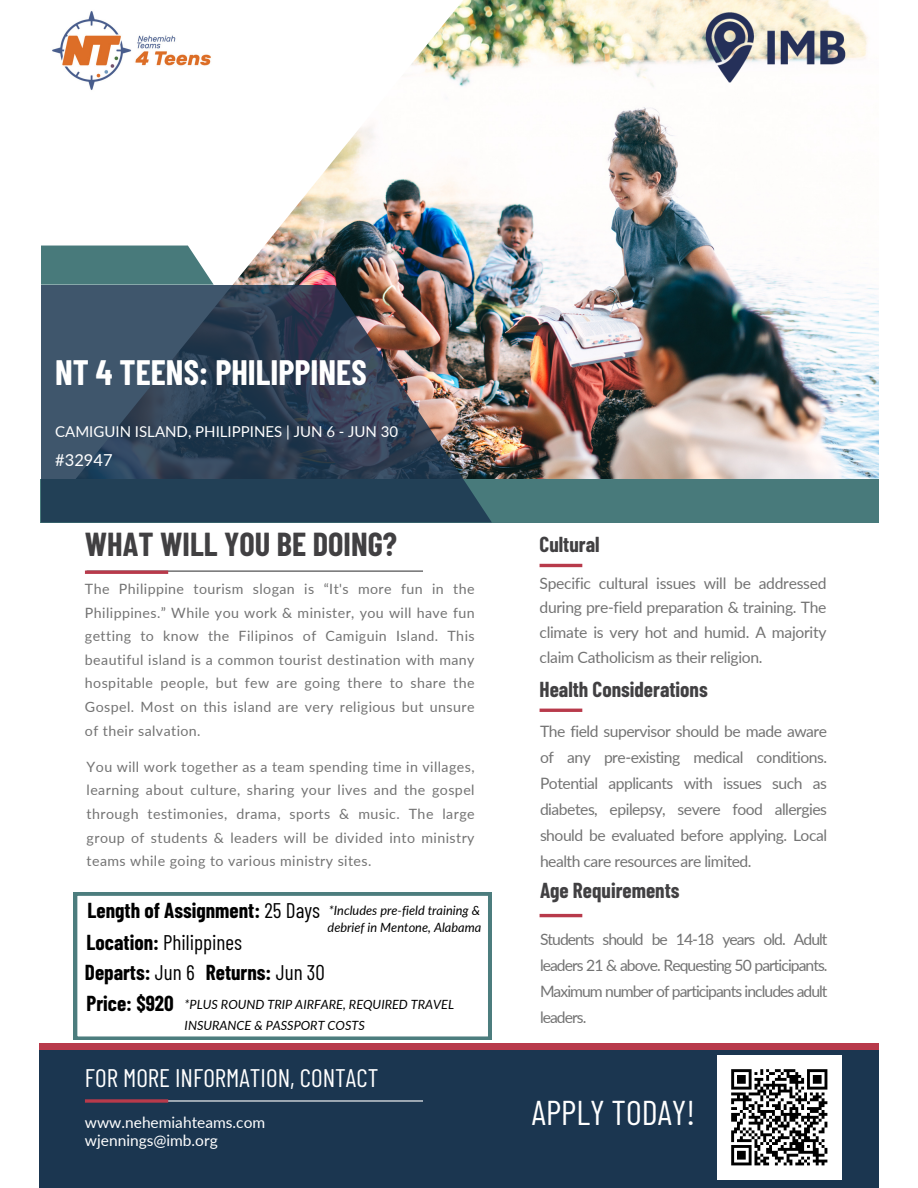
<style>
.page{position:relative;width:918px;height:1188px;background:#fff}
.page>*{position:absolute;margin:0;border:0;box-sizing:border-box;transform-origin:0 0}
.t1{font:700 34.5px "Barlow Condensed";color:#fff}
.t2{font:34.35px "Barlow Condensed";color:#fff}
.t3{font:700 32.4px "Barlow Condensed";color:#414042}
.t4{font:25.35px "Barlow Condensed";color:#fff}
.t5{font:700 21.15px "Barlow Condensed";color:#000}
.t6{font:700 21.15px "Barlow Condensed";color:#414042}
.t7{font:21.15px "Barlow Condensed";color:#000}
.t8{font:16.5px "Lato";color:#fff}
.t9{font:15.75px/25.8px "Lato";letter-spacing:-.03em;color:#737373;text-align:justify}
.t10{font:15.45px "Lato";color:#fff}
.t11{font:15px "Lato";color:#fff}
.t12{font:14.25px/23.7px "Lato";letter-spacing:.03em;color:#737373;text-align:justify}
.t13{font:italic 12.75px/17px "Lato";color:#000}
.s1{font-weight:400}
.s2{font-weight:700}
</style>
<div class="page">
<img style="left:41px;top:0;width:838px;height:479px">
<svg style="left:41px;top:246px;width:173px;height:39px;background:#578586"></svg>
<div style="left:41px;top:479px;width:838px;height:43px;background:#487a7b"></div>
<img style="left:41px;top:285px;width:451px;height:237px">
<div style="left:39px;top:1047px;width:840px;height:141px;background:#1b3650"></div>
<div style="left:39px;top:1044px;width:840px;height:6px;background:#b83a4b"></div>
<hr style="left:87px;top:571px;width:336px;height:1px;background:#414042">
<hr style="left:85px;top:571px;width:83px;height:3px;background:#b83a4b">
<hr style="left:540px;top:564px;width:42px;height:3px;background:#b83a4b">
<hr style="left:540px;top:709px;width:42px;height:3px;background:#b83a4b">
<hr style="left:540px;top:914px;width:42px;height:3px;background:#b83a4b">
<hr style="left:87px;top:1100px;width:336px;height:2px;background:#fff">
<svg style="left:85px;top:1099px;width:83px;height:4px"></svg>
<img style="left:699px;top:9px;width:152px;height:77px">
<img style="left:41px;top:0;width:213px;height:121px">
<svg style="left:74px;top:892px;width:417px;height:148px"></svg>
<img style="left:718px;top:1056px;width:123px;height:124px">
<p class="t1" style="left:55px;top:350px;width:313px">NT 4 TEENS: PHILIPPINES</p>
<p class="t11" style="left:55px;top:423px;width:345px">CAMIGUIN ISLAND, PHILIPPINES | JUN 6 - JUN 30</p>
<p class="t8" style="left:55px;top:449px;width:59px">#32947</p>
<p class="t3" style="left:85px;top:524px;width:314px">WHAT WILL YOU BE DOING?</p>
<p class="t12" style="left:85px;top:577px;width:391px">The Philippine tourism slogan is “It's more fun in the Philippines.” While you work &amp; minister, you will have fun getting to know the Filipinos of Camiguin Island. This beautiful island is a common tourist destination with many hospitable people, but few are going there to share the Gospel. Most on this island are very religious but unsure of their salvation.</p>
<p class="t12" style="left:87px;top:754px;width:390px">You will work together as a team spending time in villages, learning about culture, sharing your lives and the gospel through testimonies, drama, sports &amp; music. The large group of students &amp; leaders will be divided into ministry teams while going to various ministry sites.</p>
<p class="t5" style="left:88px;top:897px;width:234px">Length of Assignment: <span class="s1">25 Days</span></p>
<p class="t7" style="left:87px;top:929px;width:157px"><span class="s2">Location:</span> Philippines</p>
<p class="t13" style="left:328px;top:902px;width:155px">*Includes pre-field training &amp; debrief in Mentone, Alabama</p>
<p class="t5" style="left:85px;top:959px;width:111px">Departs: <span class="s1">Jun 6</span></p>
<p class="t5" style="left:206px;top:959px;width:121px">Returns: <span class="s1">Jun 30</span></p>
<p class="t5" style="left:87px;top:990px;width:89px">Price: $920</p>
<p class="t13" style="left:185px;top:996px;width:271px">*PLUS ROUND TRIP AIRFARE, REQUIRED TRAVEL</p>
<p class="t13" style="left:185px;top:1017px;width:182px">INSURANCE &amp; PASSPORT COSTS</p>
<p class="t4" style="left:85px;top:1062px;width:295px">FOR MORE INFORMATION, CONTACT</p>
<p class="t10" style="left:85px;top:1113px;width:182px">www.nehemiahteams.com</p>
<p class="t10" style="left:85px;top:1131px;width:134px">wjennings@imb.org</p>
<p class="t6" style="left:540px;top:531px;width:61px">Cultural</p>
<p class="t9" style="left:540px;top:570px;width:288px;line-height:24.8px">Specific cultural issues will be addressed during pre-field preparation &amp; training. The climate is very hot and humid. A majority claim Catholicism as their religion.</p>
<p class="t6" style="left:540px;top:675px;width:170px">Health Considerations</p>
<p class="t9" style="left:540px;top:718px;width:289px">The field supervisor should be made aware of any pre-existing medical conditions.<br>Potential applicants with issues such as diabetes, epilepsy, severe food allergies should be evaluated before applying. Local health care resources are limited.</p>
<p class="t6" style="left:540px;top:877px;width:141px">Age Requirements</p>
<p class="t9" style="left:540px;top:926px;width:289px">Students should be 14-18 years old. Adult leaders 21 &amp; above. Requesting 50 participants.<br>Maximum number of participants includes adult leaders.</p>
<p class="t2" style="left:532px;top:1090px;width:165px">APPLY TODAY!</p>
</div>
